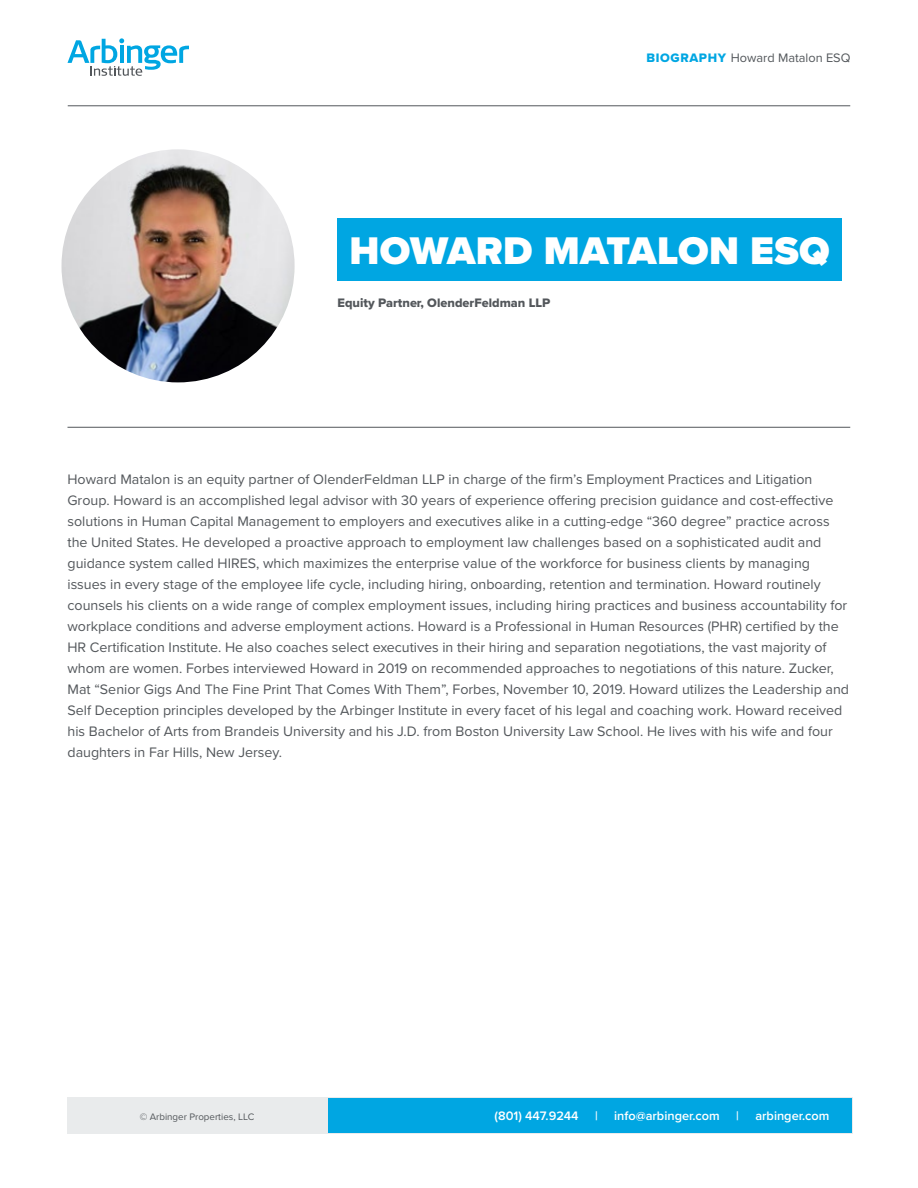
<style>
.page{position:relative;width:918px;height:1188px;background:#fff}
.page>*{position:absolute;margin:0;border:0;box-sizing:border-box;transform-origin:0 0}
.t1{font:900 40.05px "Proxima Nova";letter-spacing:.01em;color:#fff}
.t2{font:14.25px/21px "Proxima Nova";color:#53575b}
.t3{font:600 12.75px "Proxima Nova";color:#fff}
.t4{font:12.75px "Proxima Nova Extrabld";color:#53575b}
.t5{font:12.75px "Proxima Nova";color:#53575b}
.t6{font:9.75px "Proxima Nova";color:#53575b}
.s1{font-family:"Proxima Nova Extrabld";color:#00a6e2}
</style>
<div class="page">
<hr style="left:68px;top:427px;width:782px;height:1px;background:#53575b">
<hr style="left:68px;top:106px;width:782px;height:1px;background:#53575b">
<img style="left:62px;top:149px;width:233px;height:233px;border-radius:117px">
<div style="left:338px;top:218px;width:504px;height:63px;background:#00a6e2"></div>
<div style="left:68px;top:1097px;width:785px;height:36px;background:#e9ebec"></div>
<div style="left:328px;top:1098px;width:524px;height:35px;background:#00a6e2"></div>
<svg style="left:68px;top:38px;width:121px;height:38px"></svg>
<p class="t5" style="left:646px;top:48px;width:206px"><span class="s1">BIOGRAPHY</span> Howard Matalon ESQ</p>
<h1 class="t1" style="left:349px;top:226px;width:482px">HOWARD MATALON ESQ</h1>
<p class="t4" style="left:338px;top:295px;width:214px">Equity Partner, OlenderFeldman LLP</p>
<p class="t2" style="left:68px;top:468px;width:783px">Howard Matalon is an equity partner of OlenderFeldman LLP in charge of the firm’s Employment Practices and Litigation Group. Howard is an accomplished legal advisor with 30 years of experience offering precision guidance and cost-effective solutions in Human Capital Management to employers and executives alike in a cutting-edge “360 degree” practice across the United States. He developed a proactive approach to employment law challenges based on a sophisticated audit and guidance system called HIRES, which maximizes the enterprise value of the workforce for business clients by managing issues in every stage of the employee life cycle, including hiring, onboarding, retention and termination. Howard routinely counsels his clients on a wide range of complex employment issues, including hiring practices and business accountability for workplace conditions and adverse employment actions. Howard is a Professional in Human Resources (PHR) certified by the HR Certification Institute. He also coaches select executives in their hiring and separation negotiations, the vast majority of whom are women. Forbes interviewed Howard in 2019 on recommended approaches to negotiations of this nature. Zucker, Mat “Senior Gigs And The Fine Print That Comes With Them”, Forbes, November 10, 2019. Howard utilizes the Leadership and Self Deception principles developed by the Arbinger Institute in every facet of his legal and coaching work. Howard received his Bachelor of Arts from Brandeis University and his J.D. from Boston University Law School. He lives with his wife and four daughters in Far Hills, New Jersey.</p>
<p class="t6" style="left:140px;top:1109px;width:116px">© Arbinger Properties, LLC</p>
<p class="t3" style="left:495px;top:1108px;width:86px">(801) 447.9244</p>
<p class="t3" style="left:595px;top:1108px;width:4px">|</p>
<p class="t3" style="left:614px;top:1108px;width:107px">info@arbinger.com</p>
<p class="t3" style="left:736px;top:1108px;width:4px">|</p>
<p class="t3" style="left:755px;top:1108px;width:76px">arbinger.com</p>
</div>
